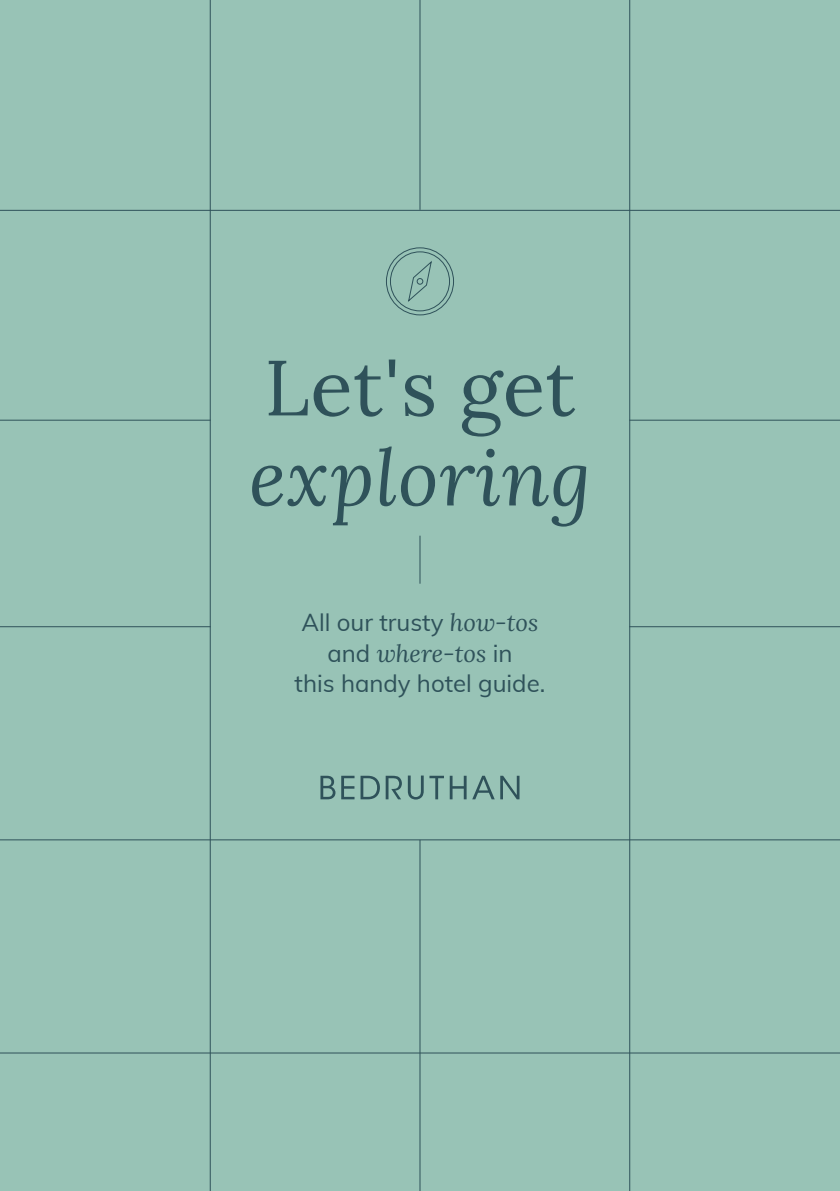
<style>
.page{position:relative;width:840px;height:1191px;background:#fff}
.page>*{position:absolute;margin:0;border:0;box-sizing:border-box;transform-origin:0 0}
.t1{font:italic 78px "Lora";letter-spacing:.01em;color:#2f525a}
.t2{font:78px "Lora";letter-spacing:.005em;color:#2f525a}
.t3{font:24px "Muli";color:#2f525a}
.t4{font:italic 24px "Lora";color:#2f525a}
.s1{font-family:"Lora";font-style:italic}
.s2{font-family:"Muli";font-style:normal}
</style>
<div class="page">
<div style="left:0;top:0;width:839px;height:1191px;background:#98c3b6"></div>
<svg style="left:320px;top:775px;width:15px;height:24px"></svg>
<svg style="left:341px;top:775px;width:13px;height:24px"></svg>
<svg style="left:360px;top:775px;width:41px;height:24px"></svg>
<svg style="left:407px;top:775px;width:16px;height:24px"></svg>
<svg style="left:429px;top:775px;width:14px;height:24px"></svg>
<svg style="left:449px;top:775px;width:17px;height:24px"></svg>
<svg style="left:472px;top:775px;width:22px;height:24px"></svg>
<svg style="left:500px;top:775px;width:19px;height:24px"></svg>
<div style="left:390px;top:251px;width:60px;height:60px;border:1px solid #2f525a;border-radius:50%"></div>
<svg style="left:408px;top:261px;width:24px;height:41px"></svg>
<div style="left:386px;top:247px;width:68px;height:68px;border:1px solid #2f525a;border-radius:50%"></div>
<hr style="left:419px;top:535px;width:1px;height:48px;background:#2f525a">
<hr style="left:419px;top:0;width:1px;height:210px;background:#2f525a">
<hr style="left:419px;top:840px;width:1px;height:351px;background:#2f525a">
<hr style="left:210px;top:0;width:1px;height:1191px;background:#2f525a">
<hr style="left:629px;top:0;width:1px;height:1191px;background:#2f525a">
<hr style="left:0;top:210px;width:839px;height:1px;background:#2f525a">
<hr style="left:0;top:626px;width:211px;height:1px;background:#2f525a">
<hr style="left:0;top:420px;width:211px;height:1px;background:#2f525a">
<hr style="left:629px;top:626px;width:210px;height:1px;background:#2f525a">
<hr style="left:629px;top:420px;width:210px;height:1px;background:#2f525a">
<hr style="left:0;top:839px;width:839px;height:1px;background:#2f525a">
<hr style="left:0;top:1052px;width:839px;height:1px;background:#2f525a">
<h1 class="t2" style="left:264px;top:328px;width:312px">Let's get</h1>
<h1 class="t1" style="left:249px;top:424px;width:343px">exploring</h1>
<p class="t3" style="left:301px;top:605px;width:238px">All our trusty <span class="s1">how-tos</span></p>
<p class="t4" style="left:327px;top:636px;width:186px"><span class="s2">and</span> where-tos <span class="s2">in</span></p>
<p class="t3" style="left:294px;top:665px;width:252px">this handy hotel guide.</p>
</div>
